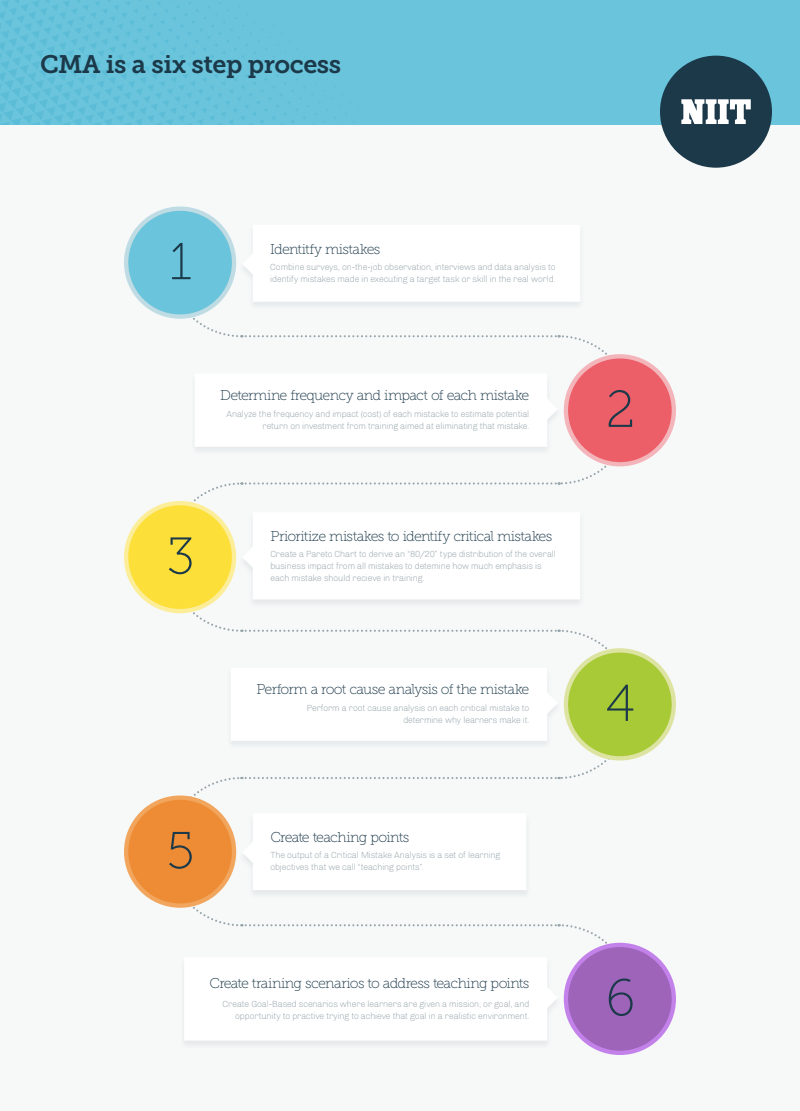
<style>
.page{position:relative;width:800px;height:1111px;background:#fff}
.page>*{position:absolute;margin:0;border:0;box-sizing:border-box;transform-origin:0 0}
.t1{font:51.8px "Museo Slab 100";color:#1c394a}
.t2{font:25.2px "Museo Slab 700";letter-spacing:-.02em;color:#1c394a}
.t3{font:14.24px "Museo Slab 100";letter-spacing:-.04em;color:#1c394a}
.t4{font:300 9.06px/12.1px "Chivo";letter-spacing:-.04em;color:#97a5ab}
</style>
<div class="page">
<div style="left:0;top:0;width:800px;height:1110px;background:#f7f9f9"></div>
<div style="left:0;top:0;width:800px;height:124px;background:#69c4dc"></div>
<svg style="left:660px;top:56px;width:112px;height:112px"></svg>
<div style="left:564px;top:354px;width:112px;height:112px;background:#f3b5ba;border-radius:50%"></div>
<div style="left:568px;top:358px;width:104px;height:104px;background:#ec5e68;border-radius:50%"></div>
<div style="left:564px;top:648px;width:112px;height:112px;background:#dde3a0;border-radius:50%"></div>
<div style="left:568px;top:652px;width:104px;height:104px;background:#a8ca37;border-radius:50%"></div>
<svg style="left:564px;top:942px;width:112px;height:112px"></svg>
<div style="left:568px;top:947px;width:104px;height:103px;background:#9d64ba;border-radius:50%"></div>
<div style="left:124px;top:795px;width:112px;height:112px;background:#f1a55d;border-radius:50%"></div>
<div style="left:128px;top:799px;width:104px;height:104px;background:#ed8c34;border-radius:50%"></div>
<div style="left:124px;top:501px;width:112px;height:112px;background:#fced99;border-radius:50%"></div>
<div style="left:128px;top:505px;width:104px;height:104px;background:#fddf3a;border-radius:50%"></div>
<svg style="left:124px;top:206px;width:112px;height:113px"></svg>
<div style="left:128px;top:211px;width:104px;height:103px;background:#69c4dc;border-radius:50%"></div>
<svg style="left:166px;top:225px;width:468px;height:815px"></svg>
<h2 class="t2" style="left:40px;top:50px;width:303px">CMA is a six step process</h2>
<h1 class="t1" style="left:170px;top:233px;width:24px">1</h1>
<h3 class="t3" style="left:270px;top:241px;width:112px">Identitfy mistakes</h3>
<p class="t4" style="left:270px;top:261px;width:287px">Combine surveys, on-the-job observation, interviews and data analysis to identify mistakes made in executing a target task or skill in the real world.</p>
<h3 class="t3" style="left:220px;top:388px;width:311px">Determine frequency and impact of each mistake</h3>
<p class="t4" style="left:226px;top:407px;width:305px;text-align:right">Analyze the frequency and impact (cost) of each mistacke to estimate potential return on investment from training aimed at eliminating that mistake.</p>
<h1 class="t1" style="left:166px;top:528px;width:30px">3</h1>
<h3 class="t3" style="left:270px;top:528px;width:284px">Prioritize mistakes to identify critical mistakes</h3>
<p class="t4" style="left:270px;top:548px;width:287px">Create a Pareto Chart to derive an “80/20” type distribution of the overall business impact from all mistakes to detemine how much emphasis is each mistake should recieve in training.</p>
<h3 class="t3" style="left:256px;top:681px;width:275px">Perform a root cause analysis of the mistake</h3>
<p class="t4" style="left:307px;top:701px;width:224px;text-align:right">Perform a root cause analysis on each critical mistake to determine why learners make it.</p>
<h1 class="t1" style="left:166px;top:822px;width:30px">5</h1>
<h3 class="t3" style="left:270px;top:829px;width:140px">Create teaching points</h3>
<p class="t4" style="left:270px;top:848px;width:232px">The output of a Critical Mistake Analysis is a set of learning objectives that we call “teaching points”.</p>
<h3 class="t3" style="left:210px;top:975px;width:321px">Create training scenarios to address teaching points</h3>
<p class="t4" style="left:223px;top:997px;width:309px;text-align:right">Create Goal-Based scenarios where learners are given a mission, or goal, and opportunity to practive trying to achieve that goal in a realistic environment.</p>
<h1 class="t1" style="left:606px;top:381px;width:31px">2</h1>
<h1 class="t1" style="left:606px;top:675px;width:31px">4</h1>
<h1 class="t1" style="left:605px;top:969px;width:32px">6</h1>
</div>
